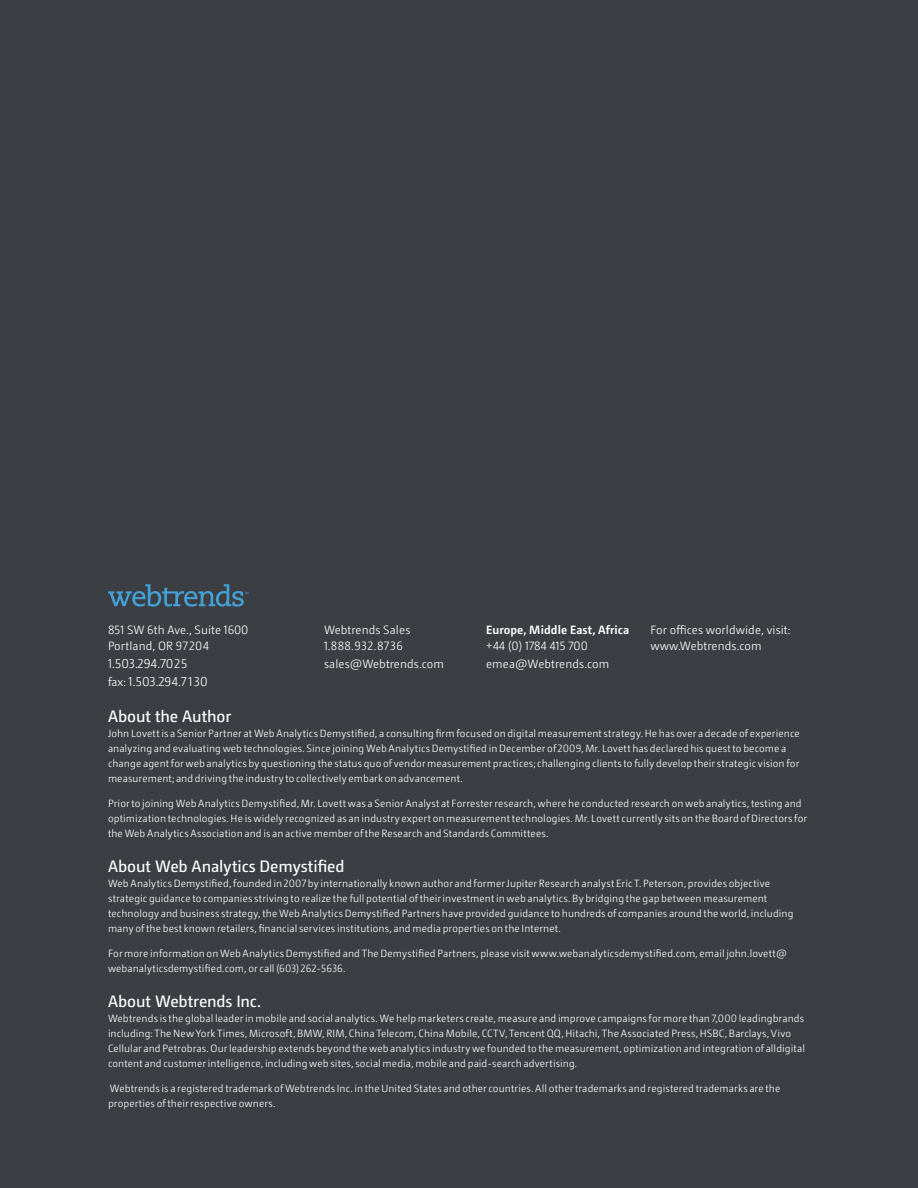
<style>
.page{position:relative;width:918px;height:1188px;background:#3b3e42}
.page>*{position:absolute;margin:0;border:0;box-sizing:border-box;transform-origin:0 0}
.t1{font:16.5px "Camingo WT";letter-spacing:-.005em;color:#fff}
.t2{font:300 12.75px "Camingo WT";letter-spacing:.01em;color:#fff}
.t3{font:300 12px "Camingo WT";letter-spacing:.01em;color:#fff}
.t4{font:600 12px "Camingo WT";letter-spacing:.01em;color:#fff}
.t5{font:300 12px "Camingo WT";letter-spacing:.05em;color:#fff}
.t6{font:300 10.5px/15px "Camingo WT";letter-spacing:.01em;color:#fff}
.s1{font-size:12px}
</style>
<div class="page">
<svg style="left:108px;top:584px;width:140px;height:23px"></svg>
<p class="t3" style="left:108px;top:623px;width:142px">851 SW 6th Ave., Suite 1600</p>
<p class="t3" style="left:324px;top:623px;width:88px">Webtrends Sales</p>
<p class="t4" style="left:486px;top:622px;width:145px">Europe, Middle East, Africa</p>
<p class="t3" style="left:651px;top:623px;width:141px">For offices worldwide, visit:</p>
<p class="t3" style="left:108px;top:639px;width:103px">Portland, OR 97204</p>
<p class="t5" style="left:324px;top:639px;width:81px">1.888.932.8736</p>
<p class="t3" style="left:486px;top:639px;width:103px">+44 (0) 1784 415 700</p>
<p class="t3" style="left:651px;top:639px;width:113px">www.Webtrends.com</p>
<p class="t2" style="left:108px;top:656px;width:81px">1.503.294.7025</p>
<p class="t3" style="left:324px;top:657px;width:122px">sales@Webtrends.com</p>
<p class="t3" style="left:486px;top:657px;width:125px">emea@Webtrends.com</p>
<p class="t2" style="left:108px;top:674px;width:101px"><span class="s1">fax:</span> 1.503.294.7 130</p>
<h1 class="t1" style="left:108px;top:707px;width:125px">About the Author</h1>
<p class="t6" style="left:108px;top:726px;width:693px">John Lovett is a Senior Partner at Web Analytics Demystified, a consulting firm focused on digital measurement strategy. He has over a decade of experience analyzing and evaluating web technologies. Since joining Web Analytics Demystified in December of 2009, Mr. Lovett has declared his quest to become a change agent for web analytics by questioning the status quo of vendor measurement practices; challenging clients to fully develop their strategic vision for measurement; and driving the industry to collectively embark on advancement.</p>
<p class="t6" style="left:108px;top:796px;width:700px">Prior to joining Web Analytics Demystified, Mr. Lovett was a Senior Analyst at Forrester research, where he conducted research on web analytics, testing and optimization technologies. He is widely recognized as an industry expert on measurement technologies. Mr. Lovett currently sits on the Board of Directors for the Web Analytics Association and is an active member of the Research and Standards Committees.</p>
<h1 class="t1" style="left:108px;top:857px;width:238px">About Web Analytics Demystified</h1>
<p class="t6" style="left:108px;top:876px;width:687px">Web Analytics Demystified, founded in 2007 by internationally known author and former Jupiter Research analyst Eric T. Peterson, provides objective strategic guidance to companies striving to realize the full potential of their investment in web analytics. By bridging the gap between measurement technology and business strategy, the Web Analytics Demystified Partners have provided guidance to hundreds of companies around the world, including many of the best known retailers, financial services institutions, and media properties on the Internet.</p>
<p class="t6" style="left:108px;top:946px;width:680px">For more information on Web Analytics Demystified and The Demystified Partners, please visit www.webanalyticsdemystified.com, email john.lovett@ webanalyticsdemystified.com, or call (603) 262-5636.</p>
<h1 class="t1" style="left:108px;top:992px;width:154px">About Webtrends Inc.</h1>
<p class="t6" style="left:108px;top:1011px;width:699px">Webtrends is the global leader in mobile and social analytics. We help marketers create, measure and improve campaigns for more than 7,000 leadingbrands including: The New York Times, Microsoft, BMW, RIM, China Telecom, China Mobile, CCTV, Tencent QQ, Hitachi, The Associated Press, HSBC, Barclays, Vivo Cellular and Petrobras. Our leadership extends beyond the web analytics industry we founded to the measurement, optimization and integration of alldigital content and customer intelligence, including web sites, social media, mobile and paid-search advertising.</p>
<p class="t6" style="left:108px;top:1081px;width:674px">Webtrends is a registered trademark of Webtrends Inc. in the United States and other countries. All other trademarks and registered trademarks are the properties of their respective owners.</p>
</div>
